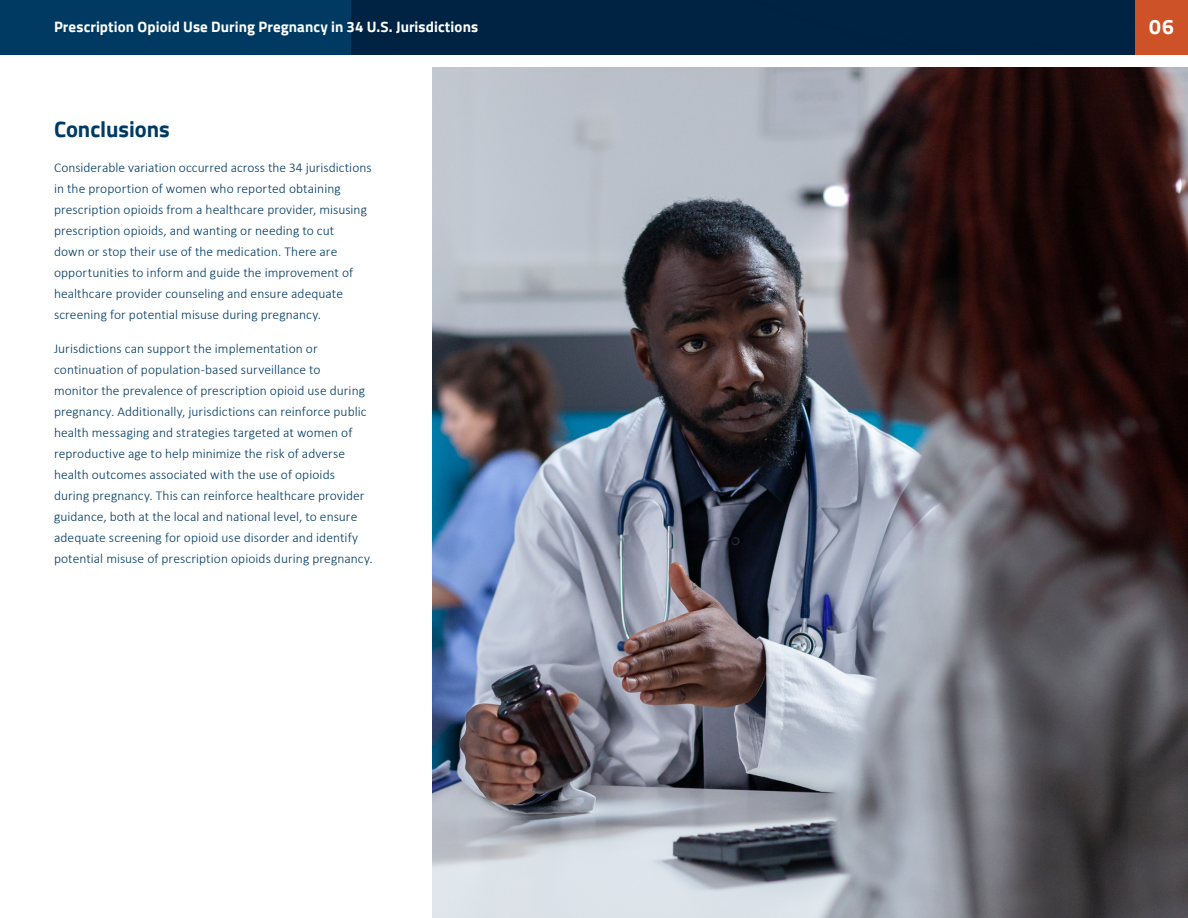
<style>
.page{position:relative;width:1188px;height:918px;background:#fff}
.page>*{position:absolute;margin:0;border:0;box-sizing:border-box;transform-origin:0 0}
.t1{font:700 22.5px "Sunflower";letter-spacing:-.005em;color:#003a63}
.t2{font:700 21px "Sunflower";color:#fff}
.t3{font:700 15px "Sunflower";letter-spacing:.005em;color:#fff}
.t4{font:300 13.5px/21px "Calibri";letter-spacing:.005em;color:#003a63}
</style>
<div class="page">
<img style="left:432px;top:68px;width:756px;height:850px">
<div style="left:0;top:0;width:1135px;height:54px;background:#003a63"></div>
<div style="left:351px;top:0;width:784px;height:54px;background:#002344"></div>
<div style="left:1135px;top:0;width:53px;height:54px;background:#cd5227"></div>
<p class="t3" style="left:54px;top:20px;width:426px">Prescription Opioid Use During Pregnancy in 34 U.S. Jurisdictions</p>
<p class="t2" style="left:1149px;top:17px;width:26px">06</p>
<p class="t1" style="left:54px;top:119px;width:117px">Conclusions</p>
<p class="t4" style="left:54px;top:157px;width:319px">Considerable variation occurred across the 34 jurisdictions in the proportion of women who reported obtaining prescription opioids from a healthcare provider, misusing prescription opioids, and wanting or needing to cut<br>down or stop their use of the medication. There are opportunities to inform and guide the improvement of healthcare provider counseling and ensure adequate screening for potential misuse during pregnancy.</p>
<p class="t4" style="left:54px;top:338px;width:320px">Jurisdictions can support the implementation or continuation of population-based surveillance to<br>monitor the prevalence of prescription opioid use during pregnancy. Additionally, jurisdictions can reinforce public health messaging and strategies targeted at women of reproductive age to help minimize the risk of adverse health outcomes associated with the use of opioids during pregnancy. This can reinforce healthcare provider guidance, both at the local and national level, to ensure adequate screening for opioid use disorder and identify potential misuse of prescription opioids during pregnancy.</p>
</div>
